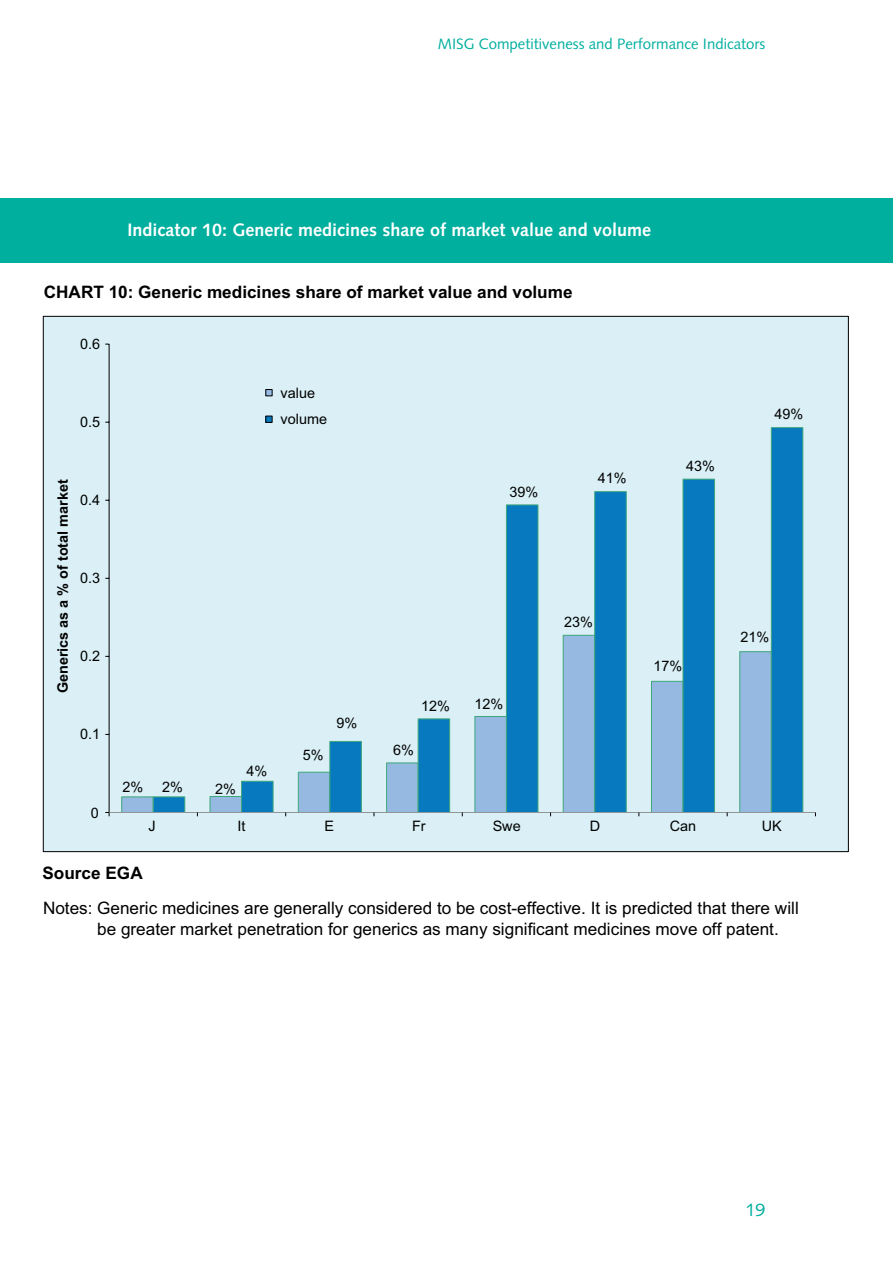
<style>
.page{position:relative;width:893px;height:1263px;background:#fff}
.page>*{position:absolute;margin:0;border:0;box-sizing:border-box;transform-origin:0 0}
.Body_Text_12_14pt_Ro{font:700 18px "Syntax";color:#fff}
.t1{font:18px "Syntax";color:#00af9e}
.t2{font:17.1px/20.5px "Arial";color:#000}
.t3{font:700 17.1px "Arial";color:#000}
.t4{font:15px "Syntax";color:#00af9e}
.t5{font:14.4px/26px "Arial";color:#000}
.t6{font:700 14.4px "Arial";color:#000}
</style>
<div class="page">
<div style="left:0;top:199px;width:893px;height:64px;background:#00af9e"></div>
<div style="left:43px;top:316px;width:805px;height:536px;background:#daf0f6"></div>
<svg style="left:121px;top:796px;width:32px;height:16px"></svg>
<svg style="left:153px;top:427px;width:650px;height:385px"></svg>
<hr style="left:109px;top:344px;width:1px;height:468px;background:#000">
<hr style="left:109px;top:812px;width:706px;height:1px;background:#939598">
<div style="left:266px;top:389px;width:6px;height:7px;background:#96b9e2"></div>
<div style="left:266px;top:389px;width:6px;height:7px;border:1px solid #000"></div>
<div style="left:266px;top:416px;width:6px;height:7px;border:1px solid #000"></div>
<p class="t4" style="left:438px;top:35px;width:329px">MISG Competitiveness and Performance Indicators</p>
<p class="Body_Text_12_14pt_Ro" style="left:128px;top:220px;width:525px">Indicator 10: Generic medicines share of market value and volume</p>
<p class="t3" style="left:44px;top:283px;width:530px">CHART 10: Generic medicines share of market value and volume</p>
<p class="t5" style="left:80px;top:331px;width:22px">0.6</p>
<p class="t5" style="left:80px;top:409px;width:22px">0.5</p>
<p class="t6" style="left:55px;top:693px;width:216px;rotate:-90deg">Generics as a % of total market</p>
<p class="t5" style="left:80px;top:487px;width:22px">0.4</p>
<p class="t5" style="left:80px;top:565px;width:22px">0.3</p>
<p class="t5" style="left:80px;top:643px;width:22px">0.2</p>
<p class="t5" style="left:80px;top:721px;width:22px">0.1</p>
<p class="t5" style="left:91px;top:799px;width:10px">0</p>
<p class="t5" style="left:281px;top:379px;width:48px">value volume</p>
<p class="t5" style="left:510px;top:479px;width:30px">39%</p>
<p class="t5" style="left:598px;top:465px;width:30px">41%</p>
<p class="t5" style="left:686px;top:453px;width:30px">43%</p>
<p class="t5" style="left:774px;top:401px;width:30px">49%</p>
<p class="t5" style="left:162px;top:774px;width:22px">2%</p>
<p class="t5" style="left:122px;top:774px;width:22px">2%</p>
<p class="t5" style="left:215px;top:776px;width:22px">2%</p>
<p class="t5" style="left:246px;top:758px;width:22px">4%</p>
<p class="t5" style="left:303px;top:742px;width:22px">5%</p>
<p class="t5" style="left:337px;top:710px;width:22px">9%</p>
<p class="t5" style="left:421px;top:693px;width:30px">12%</p>
<p class="t5" style="left:393px;top:737px;width:22px">6%</p>
<p class="t5" style="left:474px;top:691px;width:30px">12%</p>
<p class="t5" style="left:564px;top:609px;width:30px">23%</p>
<p class="t5" style="left:654px;top:653px;width:30px">17%</p>
<p class="t5" style="left:740px;top:624px;width:30px">21%</p>
<p class="t5" style="left:149px;top:813px;width:9px">J</p>
<p class="t5" style="left:238px;top:813px;width:10px">It</p>
<p class="t5" style="left:325px;top:813px;width:11px">E</p>
<p class="t5" style="left:412px;top:813px;width:15px">Fr</p>
<p class="t5" style="left:493px;top:813px;width:30px">Swe</p>
<p class="t5" style="left:590px;top:813px;width:12px">D</p>
<p class="t5" style="left:670px;top:813px;width:28px">Can</p>
<p class="t5" style="left:762px;top:813px;width:22px">UK</p>
<p class="t3" style="left:43px;top:863px;width:102px">Source EGA</p>
<p class="t2" style="left:97px;top:898px;width:703px;text-indent:-54px">Notes: Generic medicines are generally considered to be cost-effective. It is predicted that there will be greater market penetration for generics as many significant medicines move off patent.</p>
<p class="t1" style="left:745px;top:1199px;width:22px">19</p>
</div>
